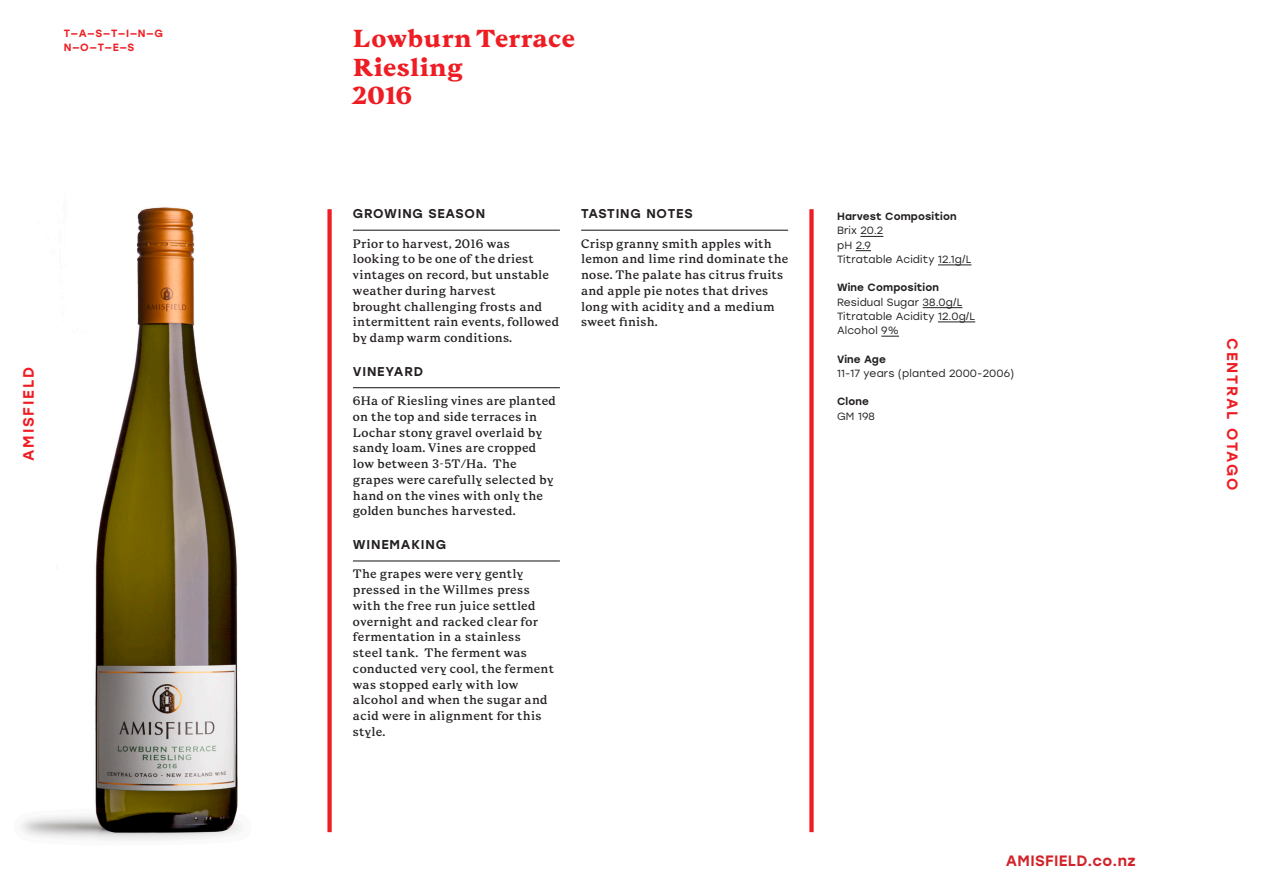
<style>
.page{position:relative;width:1263px;height:893px;background:#fff}
.page>*{position:absolute;margin:0;border:0;box-sizing:border-box;transform-origin:0 0}
.t1{font:25.5px/28.5px "Beirut Poster";letter-spacing:.02em;color:#ee1d23}
.t2{font:500 15px "Stolzl";letter-spacing:.12em;color:#ee1d23}
.t3{font:500 15px "Stolzl";letter-spacing:.02em;color:#d1232a}
.t4{font:12.75px/15.8px "Beirut Text";letter-spacing:.015em;color:#231f20}
.t5{font:500 12.75px "Stolzl";letter-spacing:.06em;color:#231f20}
.t6{font:10.5px "Stolzl";letter-spacing:.015em;color:#231f20}
.t7{font:500 10.5px "Stolzl";letter-spacing:.015em;color:#231f20}
.t8{font:500 10.5px "Stolzl";color:#ee1d23}
</style>
<div class="page">
<img style="left:22px;top:207px;width:218px;height:633px">
<svg style="left:860px;top:236px;width:23px;height:1px"></svg>
<svg style="left:856px;top:250px;width:15px;height:1px"></svg>
<hr style="left:938px;top:264px;width:33px;height:1px;background:#231f20">
<hr style="left:923px;top:307px;width:39px;height:1px;background:#231f20">
<hr style="left:938px;top:321px;width:37px;height:1px;background:#231f20">
<svg style="left:881px;top:336px;width:18px;height:1px"></svg>
<hr style="left:353px;top:230px;width:207px;height:1px;background:#231f20">
<hr style="left:353px;top:387px;width:207px;height:1px;background:#231f20">
<hr style="left:353px;top:560px;width:207px;height:1px;background:#231f20">
<hr style="left:581px;top:230px;width:207px;height:1px;background:#231f20">
<div style="left:809px;top:209px;width:5px;height:623px;background:#ee1d23"></div>
<div style="left:327px;top:209px;width:5px;height:623px;background:#ee1d23"></div>
<p class="t8" style="left:64px;top:26px;width:101px">T—A—S—T—I—N—G</p>
<p class="t8" style="left:64px;top:40px;width:72px">N—O—T—E—S</p>
<p class="t2" style="left:18px;top:461px;width:95px;rotate:-90deg">AMISFIELD</p>
<p class="t1" style="left:353px;top:25px;width:223px">Lowburn Terrace<br>Riesling</p>
<p class="t1" style="left:353px;top:82px;width:61px">2016</p>
<p class="t5" style="left:353px;top:205px;width:134px">GROWING SEASON</p>
<p class="t4" style="left:353px;top:236px;width:208px">Prior to harvest, 2016 was looking to be one of the driest vintages on record, but unstable weather during harvest<br>brought challenging frosts and intermittent rain events, followed by damp warm conditions.</p>
<p class="t5" style="left:353px;top:362px;width:72px">VINEYARD</p>
<p class="t4" style="left:353px;top:393px;width:205px">6Ha of Riesling vines are planted on the top and side terraces in<br>Lochar stony gravel overlaid by sandy loam. Vines are cropped low between 3-5T/Ha. The grapes were carefully selected by hand on the vines with only the golden bunches harvested.</p>
<p class="t5" style="left:353px;top:535px;width:95px">WINEMAKING</p>
<p class="t4" style="left:353px;top:566px;width:203px">The grapes were very gently pressed in the Willmes press with the free run juice settled overnight and racked clear for fermentation in a stainless<br>steel tank. The ferment was conducted very cool, the ferment was stopped early with low alcohol and when the sugar and acid were in alignment for this style.</p>
<p class="t5" style="left:581px;top:205px;width:113px">TASTING NOTES</p>
<p class="t4" style="left:581px;top:236px;width:209px">Crisp granny smith apples with lemon and lime rind dominate the nose. The palate has citrus fruits and apple pie notes that drives long with acidity and a medium sweet finish.</p>
<p class="t7" style="left:837px;top:209px;width:121px">Harvest Composition</p>
<p class="t6" style="left:837px;top:223px;width:48px">Brix 20.2</p>
<p class="t6" style="left:837px;top:238px;width:36px">pH 2.9</p>
<p class="t6" style="left:837px;top:252px;width:136px">Titratable Acidity 12.1g/L</p>
<p class="t7" style="left:837px;top:280px;width:104px">Wine Composition</p>
<p class="t6" style="left:837px;top:295px;width:127px">Residual Sugar 38.0g/L</p>
<p class="t6" style="left:837px;top:309px;width:140px">Titratable Acidity 12.0g/L</p>
<p class="t6" style="left:837px;top:323px;width:64px">Alcohol 9%</p>
<p class="t7" style="left:837px;top:351px;width:50px">Vine Age</p>
<p class="t6" style="left:837px;top:366px;width:179px">11-17 years (planted 2000-2006)</p>
<p class="t7" style="left:837px;top:394px;width:33px">Clone</p>
<p class="t6" style="left:837px;top:409px;width:39px">GM 198</p>
<p class="t3" style="left:1006px;top:850px;width:131px">AMISFIELD.co.nz</p>
<p class="t2" style="left:1243px;top:338px;width:154px;rotate:90deg">CENTRAL OTAGO</p>
</div>
